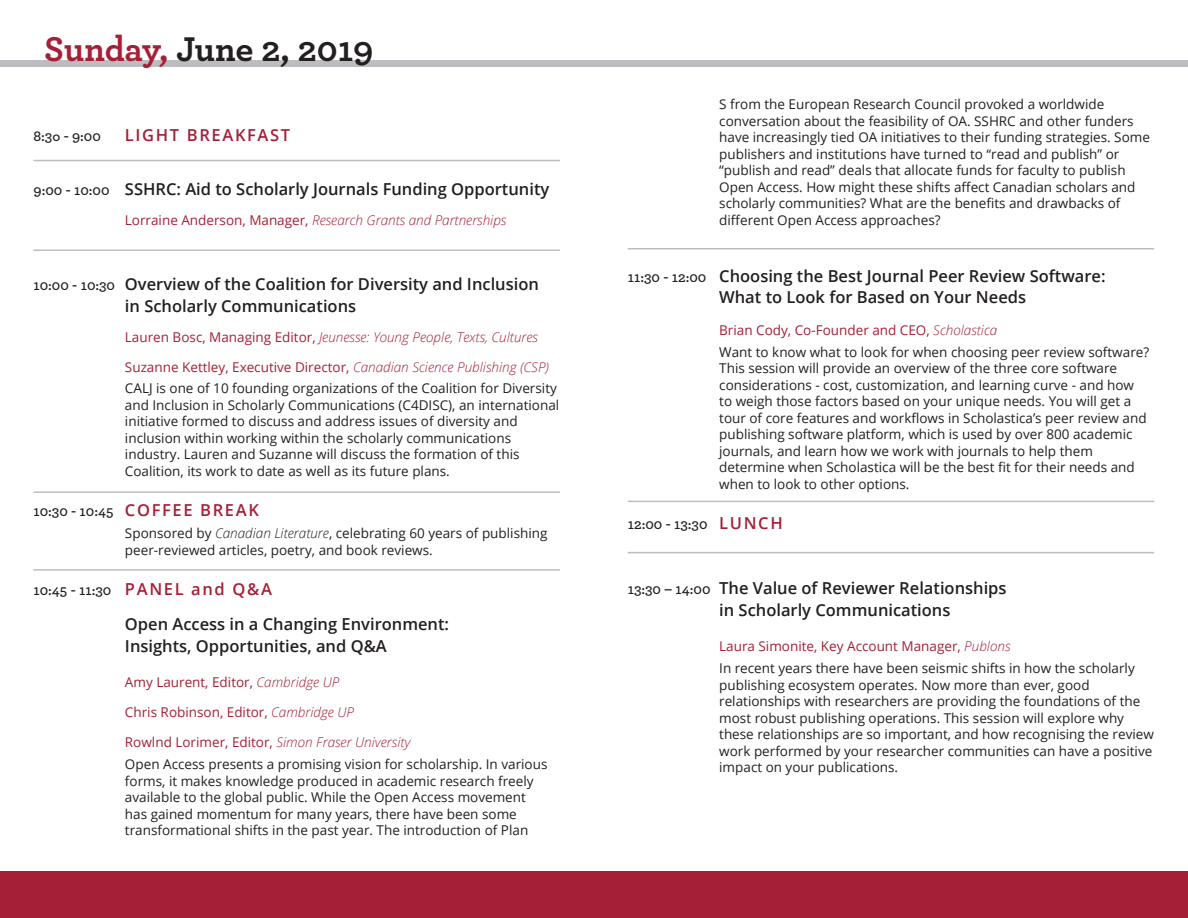
<style>
.page{position:relative;width:1188px;height:918px;background:#fff}
.page>*{position:absolute;margin:0;border:0;box-sizing:border-box;transform-origin:0 0}
.t1{font:700 36px "Archer";letter-spacing:-.005em;color:#231f20}
.Times_space{font:600 16.5px/21.6px "Open Sans";color:#231f20}
.Times_space-2{font:600 16.5px "Open Sans";letter-spacing:.1em;color:#a51f36}
.Times_space-3{font:600 15px "Archer";color:#231f20}
.Speakers_Bios{font:13.5px/16.5px "Open Sans";color:#231f20}
.Times_space-4{font:13.5px "Open Sans";color:#a51f36}
.Times_space-5{font:italic 300 13.5px "Open Sans";color:#a51f36}
.s1{color:#a51f36}
.s2{font-family:"Archer";font-size:15px}
.s3{font-weight:400;font-style:normal}
.s4{font-weight:300;font-style:italic}
.s5{font-family:"Open Sans";font-size:16.5px;color:#a51f36}
</style>
<div class="page">
<div style="left:0;top:60px;width:1188px;height:7px;background:#bcbdc0"></div>
<hr style="left:33px;top:160px;width:527px;height:1px;background:#bcbdc0">
<div style="left:0;top:872px;width:602px;height:46px;background:#a51f36"></div>
<hr style="left:33px;top:249px;width:527px;height:2px;background:#bcbdc0">
<hr style="left:33px;top:491px;width:527px;height:2px;background:#bcbdc0">
<hr style="left:628px;top:552px;width:526px;height:1px;background:#bcbdc0">
<div style="left:586px;top:872px;width:602px;height:46px;background:#a51f36"></div>
<hr style="left:33px;top:569px;width:527px;height:2px;background:#bcbdc0">
<hr style="left:628px;top:248px;width:526px;height:1px;background:#bcbdc0">
<hr style="left:628px;top:501px;width:526px;height:1px;background:#bcbdc0">
<h6 class="t1" style="left:44px;top:21px;width:331px"><span class="s1">Sunday,</span> June 2, 2019</h6>
<p class="Times_space-3" style="left:33px;top:124px;width:69px">8:3o - 9:00</p>
<p class="Times_space-2" style="left:125px;top:123px;width:167px">LIGHT BREAKFAST</p>
<p class="Times_space" style="left:33px;top:178px;width:517px"><span class="s2">9:00 - 10:00</span> SSHRC: Aid to Scholarly Journals Funding Opportunity</p>
<p class="Times_space-5" style="left:125px;top:211px;width:383px"><span class="s3">Lorraine Anderson, Manager,</span> Research Grants and Partnerships</p>
<p class="Times_space" style="left:125px;top:273px;width:415px;text-indent:-91px"><span class="s2">10:00 - 10:30</span> Overview of the Coalition for Diversity and Inclusion in Scholarly Communications</p>
<p class="Times_space-5" style="left:125px;top:327px;width:415px"><span class="s3">Lauren Bosc, Managing Editor,</span> Jeunesse: Young People, Texts, Cultures</p>
<p class="Times_space-4" style="left:125px;top:357px;width:426px">Suzanne Kettley, Executive Director, <span class="s4">Canadian Science Publishing (CSP)</span></p>
<p class="Speakers_Bios" style="left:125px;top:380px;width:436px">CALJ is one of 10 founding organizations of the Coalition for Diversity and Inclusion in Scholarly Communications (C4DISC), an international initiative formed to discuss and address issues of diversity and inclusion within working within the scholarly communications industry. Lauren and Suzanne will discuss the formation of this Coalition, its work to date as well as its future plans.</p>
<p class="Times_space-3" style="left:33px;top:500px;width:227px">10:30 - 10:45 <span class="s5">COFFEE BREAK</span></p>
<p class="Speakers_Bios" style="left:125px;top:525px;width:424px">Sponsored by <span class="s4">Canadian Literature</span>, celebrating 60 years of publishing peer-reviewed articles, poetry, and book reviews.</p>
<p class="Times_space-3" style="left:33px;top:579px;width:240px">10:45 - 11:30 <span class="s5">PANEL and Q&amp;A</span></p>
<p class="Times_space" style="left:125px;top:613px;width:326px">Open Access in a Changing Environment:<br>Insights, Opportunities, and Q&amp;A</p>
<p class="Times_space-4" style="left:125px;top:673px;width:216px">Amy Laurent, Editor, <span class="s4">Cambridge UP</span></p>
<p class="Times_space-4" style="left:125px;top:703px;width:231px">Chris Robinson, Editor, <span class="s4">Cambridge UP</span></p>
<p class="Times_space-4" style="left:125px;top:733px;width:287px">Rowlnd Lorimer, Editor, <span class="s4">Simon Fraser University</span></p>
<p class="Speakers_Bios" style="left:125px;top:756px;width:424px">Open Access presents a promising vision for scholarship. In various forms, it makes knowledge produced in academic research freely available to the global public. While the Open Access movement has gained momentum for many years, there have been some transformational shifts in the past year. The introduction of Plan</p>
<p class="Speakers_Bios" style="left:719px;top:96px;width:432px">S from the European Research Council provoked a worldwide conversation about the feasibility of OA. SSHRC and other funders have increasingly tied OA initiatives to their funding strategies. Some publishers and institutions have turned to “read and publish” or “publish and read” deals that allocate funds for faculty to publish Open Access. How might these shifts affect Canadian scholars and scholarly communities? What are the benefits and drawbacks of different Open Access approaches?</p>
<p class="Times_space" style="left:719px;top:265px;width:388px;text-indent:-91px"><span class="s2">11:30 - 12:00</span> Choosing the Best Journal Peer Review Software:<br>What to Look for Based on Your Needs</p>
<p class="Times_space-4" style="left:719px;top:321px;width:280px">Brian Cody, Co-Founder and CEO, <span class="s4">Scholastica</span></p>
<p class="Speakers_Bios" style="left:719px;top:343px;width:431px">Want to know what to look for when choosing peer review software?<br>This session will provide an overview of the three core software considerations - cost, customization, and learning curve - and how to weigh those factors based on your unique needs. You will get a tour of core features and workflows in Scholastica’s peer review and publishing software platform, which is used by over 800 academic journals, and learn how we work with journals to help them determine when Scholastica will be the best fit for their needs and when to look to other options.</p>
<p class="Times_space-3" style="left:628px;top:513px;width:157px">12:00 - 13:30 <span class="s5">LUNCH</span></p>
<p class="Times_space" style="left:719px;top:577px;width:289px;text-indent:-91px"><span class="s2">13:30 – 14:00</span> The Value of Reviewer Relationships in Scholarly Communications</p>
<p class="Times_space-4" style="left:719px;top:637px;width:293px">Laura Simonite, Key Account Manager, <span class="s4">Publons</span></p>
<p class="Speakers_Bios" style="left:719px;top:660px;width:436px">In recent years there have been seismic shifts in how the scholarly publishing ecosystem operates. Now more than ever, good relationships with researchers are providing the foundations of the most robust publishing operations. This session will explore why these relationships are so important, and how recognising the review work performed by your researcher communities can have a positive impact on your publications.</p>
</div>
